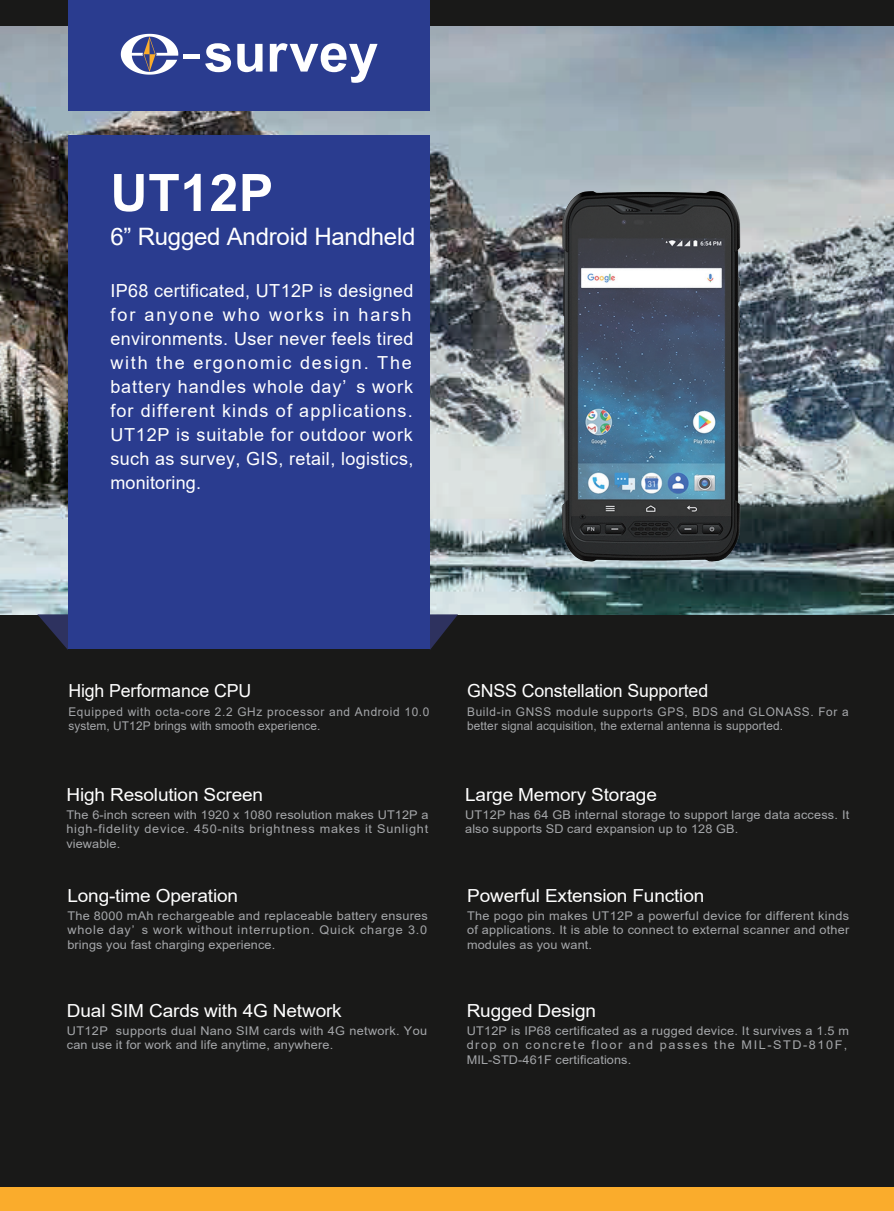
<style>
.page{position:relative;width:894px;height:1211px;background:#fff}
.page>*{position:absolute;margin:0;border:0;box-sizing:border-box;transform-origin:0 0}
.t1{font:700 51.6px "Arial";letter-spacing:.01em;color:#fff}
.t2{font:24px "Arial";letter-spacing:-.01em;color:#fff}
.t3{font:18px/24px "Arial";letter-spacing:-.01em;color:#fff;text-align:justify}
.t4{font:18px "Arial";letter-spacing:-.01em;color:#fff;scale:1.06 1}
.t5{font:12px/14.4px "Arial";letter-spacing:.02em;color:#a5a7aa;text-align:justify;scale:1.06 1}
.t6{font:12px/14.4px "Arial";letter-spacing:.02em;color:#a5a7aa}
.t7{font:12px/14.4px "Arial";letter-spacing:.055em;color:#a5a7aa}
</style>
<div class="page">
<img style="left:0;top:26px;width:893px;height:589px">
<div style="left:0;top:615px;width:893px;height:595px;background:#191918"></div>
<svg style="left:430px;top:614px;width:28px;height:35px"></svg>
<svg style="left:37px;top:614px;width:31px;height:35px"></svg>
<div style="left:68px;top:136px;width:362px;height:513px;background:#2a3c8f"></div>
<div style="left:0;top:0;width:893px;height:26px;background:#191918"></div>
<div style="left:0;top:1186px;width:893px;height:24px;background:#faac2c"></div>
<div style="left:68px;top:0;width:362px;height:111px;background:#2a3c8f"></div>
<div style="left:184px;top:54px;width:16px;height:5px;background:#fff"></div>
<svg style="left:121px;top:34px;width:57px;height:41px"></svg>
<svg style="left:205px;top:43px;width:26px;height:29px"></svg>
<svg style="left:237px;top:44px;width:25px;height:28px"></svg>
<svg style="left:270px;top:43px;width:107px;height:40px"></svg>
<img style="left:537px;top:175px;width:223px;height:407px">
<h1 class="t1" style="left:110px;top:156px;width:164px">UT12P</h1>
<h2 class="t2" style="left:110px;top:220px;width:306px">6” Rugged Android Handheld</h2>
<p class="t3" style="left:110px;top:278px;width:305px">IP68 certificated, UT12P is designed for anyone who works in harsh environments. User never feels tired with the ergonomic design. The battery handles whole day’ s work for different kinds of applications.<br>UT12P is suitable for outdoor work such as survey, GIS, retail, logistics, monitoring.</p>
<h3 class="t3" style="left:68px;top:679px;width:184px">High Performance CPU</h3>
<p class="t7" style="left:68px;top:704px;width:362px">Equipped with octa-core 2.2 GHz processor and Android 10.0 system, UT12P brings with smooth experience.</p>
<h3 class="t4" style="left:66px;top:782px;width:187px">High Resolution Screen</h3>
<p class="t5" style="left:66px;top:807px;width:343px">The 6-inch screen with 1920 x 1080 resolution makes UT12P a high-fidelity device. 450-nits brightness makes it Sunlight viewable.</p>
<h3 class="t4" style="left:67px;top:883px;width:162px">Long-time Operation</h3>
<p class="t5" style="left:67px;top:908px;width:341px">The 8000 mAh rechargeable and replaceable battery ensures whole day’ s work without interruption. Quick charge 3.0 brings you fast charging experience.</p>
<h3 class="t4" style="left:67px;top:998px;width:261px">Dual SIM Cards with 4G Network</h3>
<p class="t5" style="left:67px;top:1023px;width:341px">UT12P supports dual Nano SIM cards with 4G network. You can use it for work and life anytime, anywhere.</p>
<h3 class="t3" style="left:467px;top:679px;width:242px">GNSS Constellation Supported</h3>
<p class="t6" style="left:467px;top:704px;width:383px">Build-in GNSS module supports GPS, BDS and GLONASS. For a better signal acquisition, the external antenna is supported.</p>
<h3 class="t4" style="left:465px;top:782px;width:182px">Large Memory Storage</h3>
<p class="t5" style="left:465px;top:807px;width:364px">UT12P has 64 GB internal storage to support large data access. It also supports SD card expansion up to 128 GB.</p>
<h3 class="t4" style="left:467px;top:883px;width:225px">Powerful Extension Function</h3>
<p class="t5" style="left:467px;top:908px;width:362px">The pogo pin makes UT12P a powerful device for different kinds of applications. It is able to connect to external scanner and other modules as you want.</p>
<h3 class="t4" style="left:466px;top:998px;width:123px">Rugged Design</h3>
<p class="t5" style="left:466px;top:1023px;width:362px;text-align:left">UT12P is IP68 certificated as a rugged device. It survives a 1.5 m drop on concrete floor and passes the MIL-STD-810F,<br>MIL-STD-461F certifications.</p>
</div>
